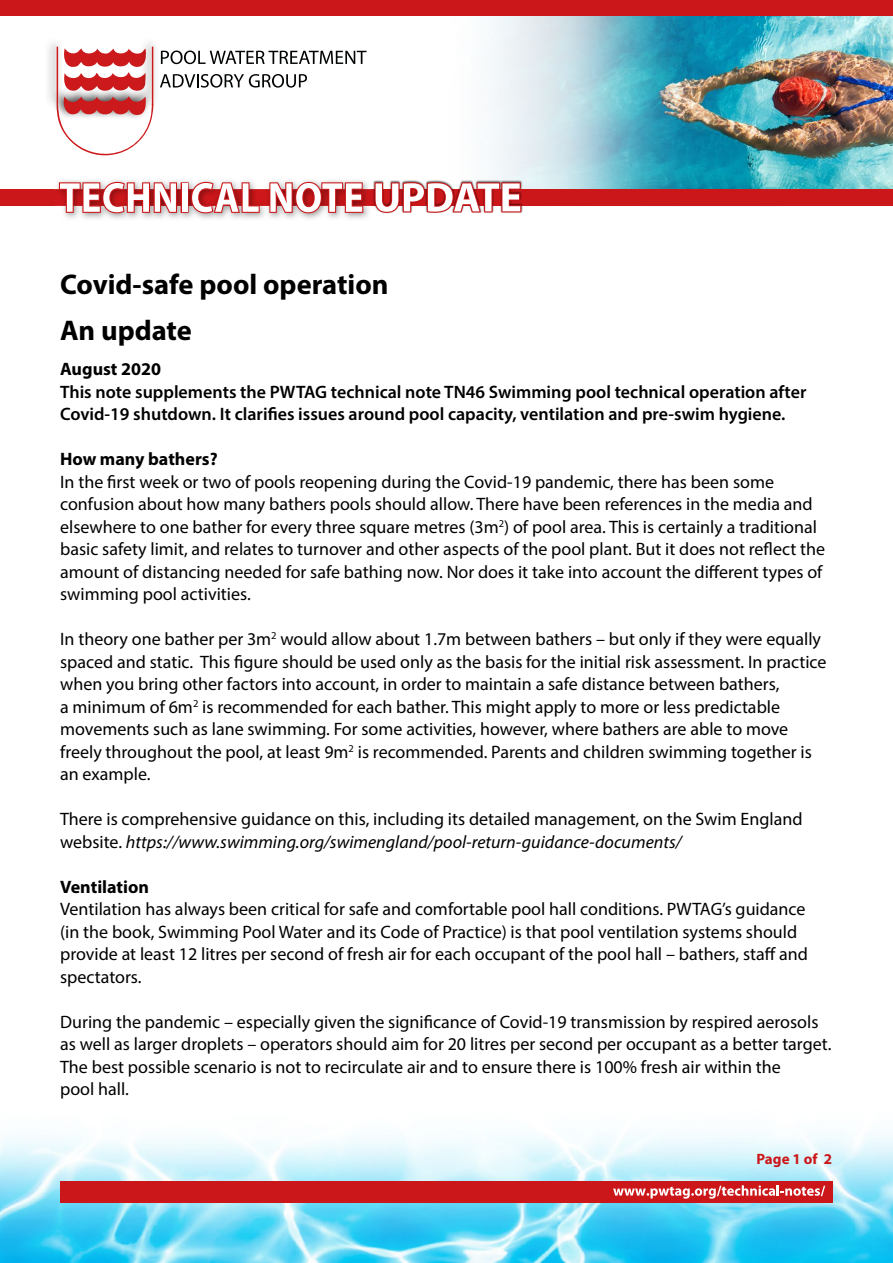
<style>
.page{position:relative;width:893px;height:1263px;background:#fff}
.page>*{position:absolute;margin:0;border:0;box-sizing:border-box;transform-origin:0 0}
.t1{font:700 28.5px/45.8px "Myriad Pro";color:#000}
.t2{font:18px/22.5px "Myriad Pro";color:#000}
.t3{font:600 18px/22.5px "Myriad Pro";color:#000}
.t4{font:700 18px "Myriad Pro";color:#000}
.t5{font:700 15px "Myriad Pro";color:#cc171a}
.s1{font-style:italic}
</style>
<div class="page">
<img style="left:280px;top:16px;width:613px;height:173px">
<div style="left:44px;top:36px;width:115px;height:85px;background:#000;opacity:.75"></div>
<svg style="left:57px;top:47px;width:96px;height:108px"></svg>
<svg style="left:161px;top:51px;width:205px;height:13px"></svg>
<svg style="left:160px;top:74px;width:147px;height:14px"></svg>
<img style="left:0;top:1132px;width:893px;height:131px">
<div style="left:0;top:189px;width:893px;height:17px;background:#cc171a"></div>
<div style="left:60px;top:1181px;width:773px;height:22px;background:#cc171a"></div>
<img style="left:57px;top:185px;width:312px;height:34px">
<img style="left:364px;top:177px;width:7px;height:12px">
<img style="left:54px;top:189px;width:317px;height:17px">
<svg style="left:58px;top:169px;width:306px;height:46px"></svg>
<div style="left:0;top:0;width:893px;height:16px;background:#cc171a"></div>
<svg style="left:613px;top:1185px;width:212px;height:13px"></svg>
<div style="left:373px;top:179px;width:150px;height:35px;background:#000;opacity:.75"></div>
<svg style="left:373px;top:181px;width:149px;height:33px"></svg>
<h1 class="t1" style="left:60px;top:261px;width:330px">Covid-safe pool operation<br>An update</h1>
<p class="t4" style="left:60px;top:357px;width:103px">August 2020</p>
<p class="t3" style="left:60px;top:380px;width:748px">This note supplements the PWTAG technical note TN46 Swimming pool technical operation after<br>Covid-19 shutdown. It clarifies issues around pool capacity, ventilation and pre-swim hygiene.</p>
<p class="t4" style="left:60px;top:447px;width:159px">How many bathers?</p>
<p class="t2" style="left:60px;top:470px;width:766px">In the first week or two of pools reopening during the Covid-19 pandemic, there has been some confusion about how many bathers pools should allow. There have been references in the media and elsewhere to one bather for every three square metres (3m<sup>2</sup>) of pool area. This is certainly a traditional basic safety limit, and relates to turnover and other aspects of the pool plant. But it does not reflect the amount of distancing needed for safe bathing now. Nor does it take into account the different types of swimming pool activities.</p>
<p class="t2" style="left:60px;top:628px;width:768px">In theory one bather per 3m<sup>2</sup> would allow about 1.7m between bathers – but only if they were equally spaced and static. This figure should be used only as the basis for the initial risk assessment. In practice when you bring other factors into account, in order to maintain a safe distance between bathers,<br>a minimum of 6m<sup>2</sup> is recommended for each bather. This might apply to more or less predictable movements such as lane swimming. For some activities, however, where bathers are able to move freely throughout the pool, at least 9m<sup>2</sup> is recommended. Parents and children swimming together is an example.</p>
<p class="t2" style="left:60px;top:808px;width:744px">There is comprehensive guidance on this, including its detailed management, on the Swim England website. <span class="s1">https://www.swimming.org/swimengland/pool-return-guidance-documents/</span></p>
<p class="t4" style="left:60px;top:875px;width:90px">Ventilation</p>
<p class="t2" style="left:60px;top:898px;width:749px">Ventilation has always been critical for safe and comfortable pool hall conditions. PWTAG’s guidance (in the book, Swimming Pool Water and its Code of Practice) is that pool ventilation systems should provide at least 12 litres per second of fresh air for each occupant of the pool hall – bathers, staff and spectators.</p>
<p class="t2" style="left:60px;top:1010px;width:773px">During the pandemic – especially given the significance of Covid-19 transmission by respired aerosols as well as larger droplets – operators should aim for 20 litres per second per occupant as a better target.<br>The best possible scenario is not to recirculate air and to ensure there is 100% fresh air within the<br>pool hall.</p>
<p class="t5" style="left:756px;top:1149px;width:77px">Page 1 of 2</p>
</div>
